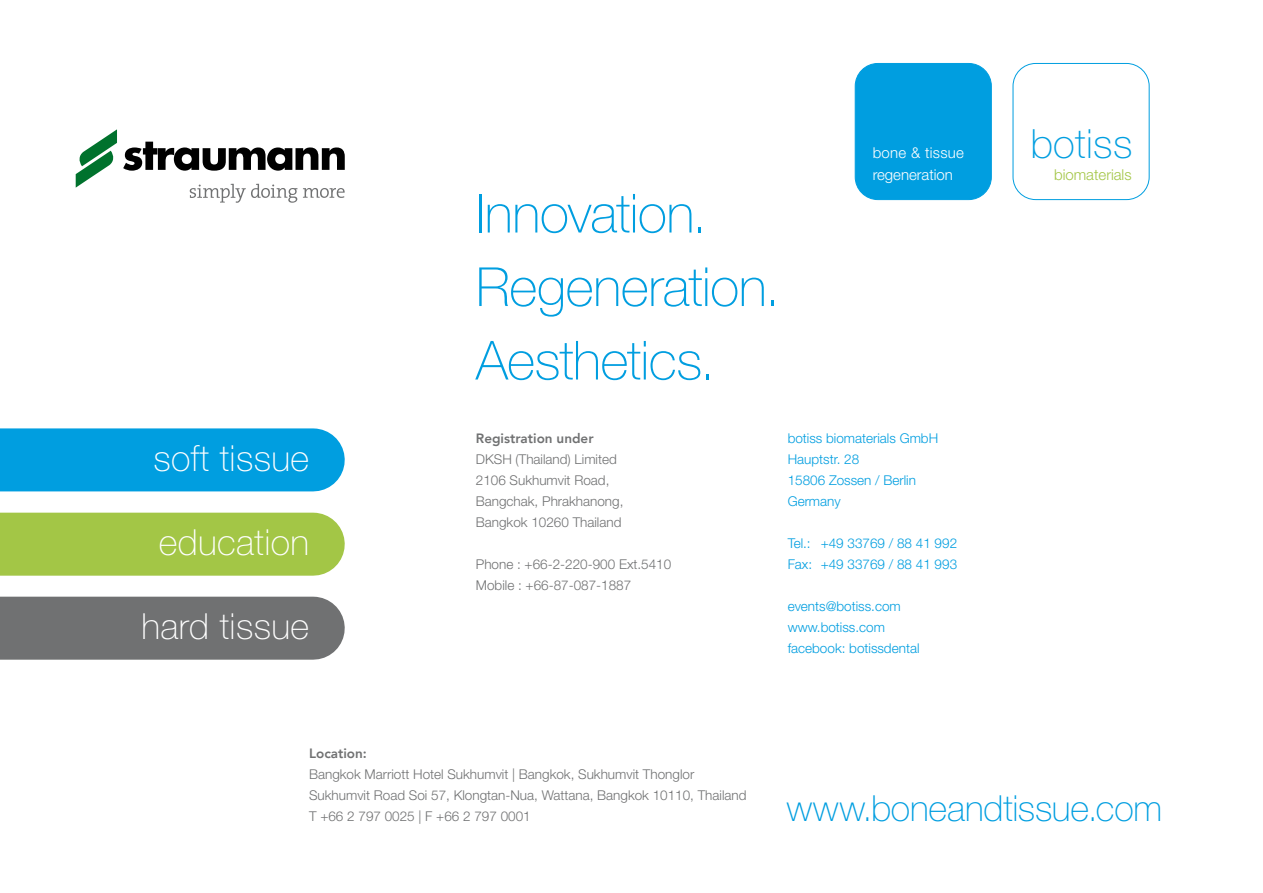
<style>
.page{position:relative;width:1263px;height:893px;background:#fff}
.page>*{position:absolute;margin:0;border:0;box-sizing:border-box;transform-origin:0 0}
.t1{font:100 54px/73.5px "Helvetica Neue LT Pro";letter-spacing:-.01em;color:#009ee0}
.t2{font:100 40.35px "Helvetica Neue LT Pro";letter-spacing:.01em;color:#009ee0}
.t3{font:100 36px "Helvetica Neue LT Pro";letter-spacing:.01em;color:#fff}
.t4{font:100 36px "Helvetica Neue LT Pro";letter-spacing:-.005em;color:#009ee0}
.t5{font:300 15px/21.8px "Helvetica Neue LT Pro";color:#fff}
.t6{font:300 15px "Helvetica Neue LT Pro";color:#a3c646}
.t7{font:300 13.5px/21px "Helvetica Neue LT Pro";color:#707172}
.t8{font:300 13.5px/21px "Helvetica Neue LT Pro";color:#009ee0}
.t9{font:800 13.5px "Avenir";color:#707172}
</style>
<div class="page">
<div style="left:1012px;top:63px;width:137px;height:137px;border:1px solid #009ee0;border-radius:23px"></div>
<div style="left:855px;top:63px;width:136px;height:137px;background:#009ee0;border-radius:23px"></div>
<div style="left:855px;top:63px;width:137px;height:137px;border:1px solid #009ee0;border-radius:23px"></div>
<div style="left:0;top:428px;width:313px;height:63px;background:#009ee0"></div>
<div style="left:0;top:513px;width:313px;height:63px;background:#a3c646"></div>
<div style="left:0;top:597px;width:313px;height:63px;background:#707172"></div>
<svg style="left:123px;top:142px;width:222px;height:29px"></svg>
<svg style="left:76px;top:129px;width:41px;height:59px"></svg>
<svg style="left:190px;top:184px;width:107px;height:19px"></svg>
<svg style="left:303px;top:188px;width:42px;height:10px"></svg>
<h3 class="t3" style="left:153px;top:437px;width:157px">soft tissue</h3>
<h3 class="t3" style="left:159px;top:521px;width:152px">education</h3>
<h3 class="t3" style="left:141px;top:605px;width:169px">hard tissue</h3>
<h1 class="t1" style="left:476px;top:176px;width:305px">Innovation.<br>Regeneration.<br>Aesthetics.</h1>
<p class="t5" style="left:873px;top:141px;width:93px">bone &amp; tissue regeneration</p>
<p class="t9" style="left:476px;top:427px;width:119px">Registration under</p>
<p class="t7" style="left:476px;top:448px;width:149px">DKSH (Thailand) Limited<br>2106 Sukhumvit Road,<br>Bangchak, Phrakhanong,<br>Bangkok 10260 Thailand</p>
<p class="t7" style="left:476px;top:553px;width:197px">Phone : +66-2-220-900 Ext.5410<br>Mobile : +66-87-087-1887</p>
<p class="t8" style="left:788px;top:427px;width:152px">botiss biomaterials GmbH<br>Hauptstr. 28<br>15806 Zossen / Berlin<br>Germany</p>
<p class="t8" style="left:788px;top:532px;width:171px">Tel.: +49 33769 / 88 41 992<br>Fax: +49 33769 / 88 41 993</p>
<p class="t8" style="left:788px;top:595px;width:133px">events@botiss.com www.botiss.com facebook: botissdental</p>
<h2 class="t2" style="left:1030px;top:120px;width:104px">botiss</h2>
<p class="t6" style="left:1054px;top:165px;width:79px">biomaterials</p>
<p class="t9" style="left:309px;top:743px;width:59px">Location:</p>
<p class="t7" style="left:309px;top:763px;width:439px">Bangkok Marriott Hotel Sukhumvit | Bangkok, Sukhumvit Thonglor<br>Sukhumvit Road Soi 57, Klongtan-Nua, Wattana, Bangkok 10110, Thailand<br>T +66 2 797 0025 | F +66 2 797 0001</p>
<h3 class="t4" style="left:787px;top:786px;width:377px">www.boneandtissue.com</h3>
</div>
